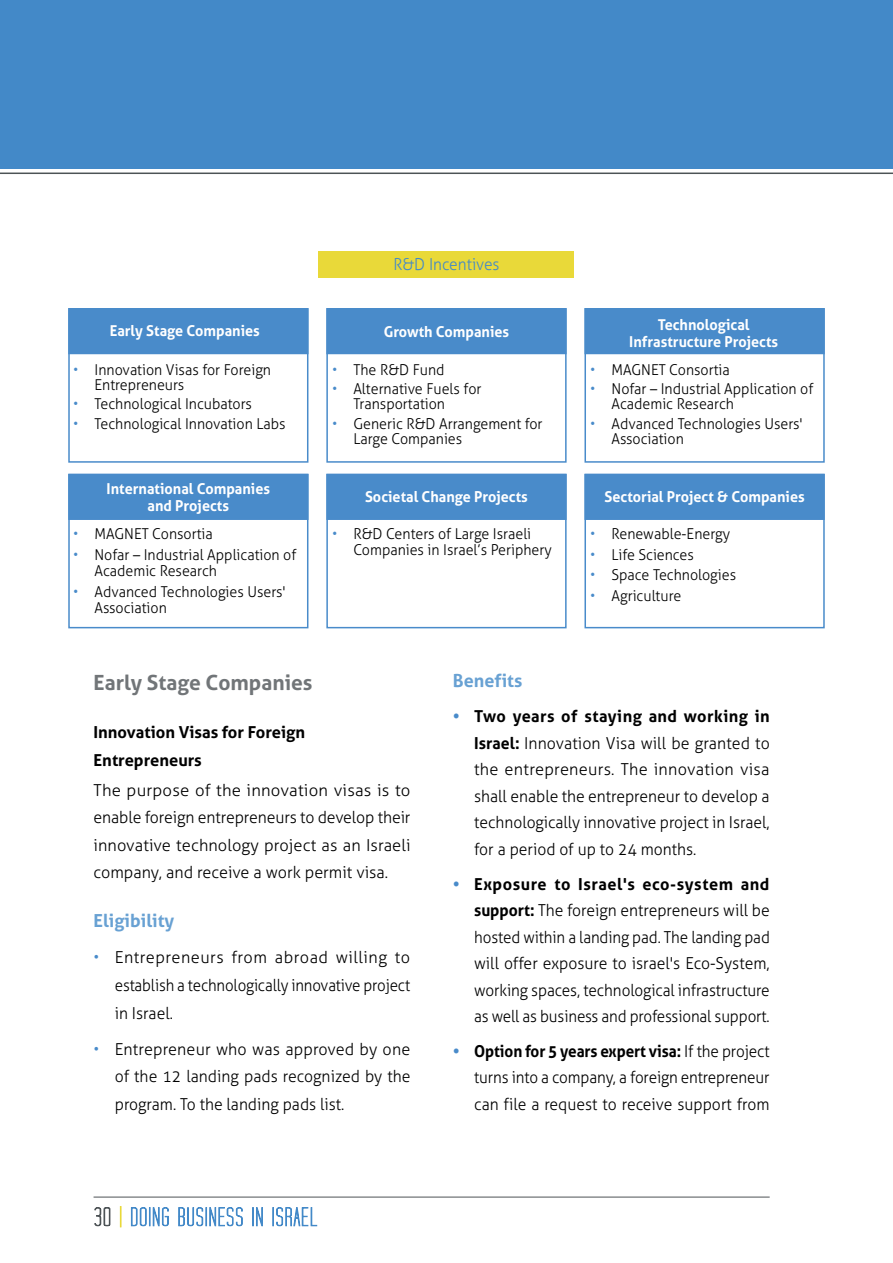
<style>
.page{position:relative;width:893px;height:1263px;background:#fff}
.page>*{position:absolute;margin:0;border:0;box-sizing:border-box;transform-origin:0 0}
.t1{font:700 21px "Aller";color:#717578}
.t2{font:700 18px "Aller";color:#68a1d3}
.t3{font:300 16.5px/27.6px "Aller";color:#000;text-align:justify}
.t4{font:300 16.5px/26.4px "Aller";color:#000;text-align:justify;scale:.95 1}
.t5{font:300 16.5px/26.4px "Aller";color:#000;text-align:justify;scale:.96 1}
.t6{font:300 16.5px/26.4px "Aller";color:#000;text-align:justify;scale:.93 1}
.t7{font:700 16.5px/27.6px "Aller";color:#000}
.t8{font:300 16.5px "Aller";color:#4389c8;scale:.94 1}
.t9{font:300 15px/15px "Aller";color:#000;scale:.95 1}
.t10{font:700 15px/16.5px "Aller";color:#fff;text-align:center;scale:.96 1}
.s1{color:#498bca}
.s2{font-weight:700;color:#498bca}
.s3{font-weight:700}
</style>
<div class="page">
<svg style="left:95px;top:1207px;width:15px;height:19px"></svg>
<svg style="left:120px;top:1206px;width:1px;height:21px"></svg>
<svg style="left:131px;top:1207px;width:37px;height:19px"></svg>
<svg style="left:179px;top:1207px;width:63px;height:19px"></svg>
<svg style="left:253px;top:1207px;width:10px;height:19px"></svg>
<svg style="left:273px;top:1207px;width:44px;height:19px"></svg>
<hr style="left:94px;top:1197px;width:676px;height:1px;background:#4d5356">
<div style="left:0;top:0;width:893px;height:168px;background:#4389c8"></div>
<hr style="left:0;top:173px;width:893px;height:1px;background:#4d5356">
<div style="left:319px;top:251px;width:255px;height:26px;background:#e9d939"></div>
<div style="left:68px;top:474px;width:240px;height:154px;border:2px solid #498bca"></div>
<div style="left:68px;top:474px;width:240px;height:46px;background:#498bca"></div>
<div style="left:326px;top:474px;width:241px;height:154px;border:2px solid #498bca"></div>
<div style="left:326px;top:474px;width:241px;height:46px;background:#498bca"></div>
<div style="left:584px;top:474px;width:241px;height:154px;border:2px solid #498bca"></div>
<div style="left:584px;top:474px;width:241px;height:46px;background:#498bca"></div>
<div style="left:68px;top:308px;width:240px;height:155px;border:2px solid #498bca"></div>
<div style="left:68px;top:308px;width:240px;height:46px;background:#498bca"></div>
<div style="left:584px;top:308px;width:241px;height:155px;border:2px solid #498bca"></div>
<div style="left:584px;top:308px;width:241px;height:46px;background:#498bca"></div>
<div style="left:326px;top:308px;width:241px;height:155px;border:2px solid #498bca"></div>
<div style="left:326px;top:308px;width:241px;height:46px;background:#498bca"></div>
<p class="t10" style="left:110px;top:322px;width:158px">Early Stage Companies</p>
<p class="t9" style="left:95px;top:362px;width:187px;text-indent:-21px"><span class="s1">•</span> Innovation Visas for Foreign<br>Entrepreneurs</p>
<p class="t9" style="left:73px;top:397px;width:190px"><span class="s1">•</span> Technological Incubators</p>
<p class="t9" style="left:73px;top:416px;width:225px"><span class="s1">•</span> Technological Innovation Labs</p>
<p class="t8" style="left:393px;top:254px;width:114px">R&amp;D Incentives</p>
<p class="t10" style="left:384px;top:323px;width:132px">Growth Companies</p>
<p class="t9" style="left:332px;top:362px;width:120px"><span class="s1">•</span> The R&amp;D Fund</p>
<p class="t9" style="left:353px;top:382px;width:136px;text-indent:-21px"><span class="s1">•</span> Alternative Fuels for<br>Transportation</p>
<p class="t9" style="left:353px;top:416px;width:201px;text-indent:-21px"><span class="s1">•</span> Generic R&amp;D Arrangement for<br>Large Companies</p>
<p class="t10" style="left:629px;top:317px;width:157px">Technological<br>Infrastructure Projects</p>
<p class="t9" style="left:590px;top:362px;width:148px"><span class="s1">•</span> MAGNET Consortia</p>
<p class="t9" style="left:611px;top:382px;width:214px;text-indent:-21px"><span class="s1">•</span> Nofar – Industrial Application of<br>Academic Research</p>
<p class="t9" style="left:611px;top:416px;width:203px;text-indent:-21px"><span class="s1">•</span> Advanced Technologies Users'<br>Association</p>
<p class="t10" style="left:107px;top:480px;width:172px">International Companies and Projects</p>
<p class="t10" style="left:365px;top:489px;width:171px">Societal Change Projects</p>
<p class="t10" style="left:604px;top:489px;width:210px">Sectorial Project &amp; Companies</p>
<p class="t9" style="left:73px;top:526px;width:148px"><span class="s1">•</span> MAGNET Consortia</p>
<p class="t9" style="left:95px;top:546px;width:214px;line-height:16.5px;text-indent:-21px"><span class="s1">•</span> Nofar – Industrial Application of<br>Academic Research</p>
<p class="t9" style="left:95px;top:583px;width:203px;line-height:16.5px;text-indent:-21px"><span class="s1">•</span> Advanced Technologies Users'<br>Association</p>
<p class="t9" style="left:353px;top:525px;width:210px;line-height:16.5px;text-indent:-21px"><span class="s1">•</span> R&amp;D Centers of Large Israeli<br>Companies in Israel’s Periphery</p>
<p class="t9" style="left:590px;top:526px;width:149px"><span class="s1">•</span> Renewable-Energy</p>
<p class="t9" style="left:590px;top:547px;width:111px"><span class="s1">•</span> Life Sciences</p>
<p class="t9" style="left:590px;top:567px;width:155px"><span class="s1">•</span> Space Technologies</p>
<p class="t9" style="left:590px;top:588px;width:97px"><span class="s1">•</span> Agriculture</p>
<h1 class="t1" style="left:94px;top:669px;width:221px">Early Stage Companies</h1>
<p class="t7" style="left:94px;top:719px;width:213px">Innovation Visas for Foreign<br>Entrepreneurs</p>
<p class="t3" style="left:94px;top:776px;width:318px">The purpose of the innovation visas is to enable foreign entrepreneurs to develop their innovative technology project as an Israeli company, and receive a work permit visa.</p>
<p class="t2" style="left:94px;top:910px;width:82px">Eligibility</p>
<p class="t3" style="left:115px;top:944px;width:297px;text-indent:-21px"><span class="s1">•</span> Entrepreneurs from abroad willing to establish a technologically innovative project in Israel.</p>
<p class="t3" style="left:115px;top:1035px;width:297px;text-indent:-21px"><span class="s1">•</span> Entrepreneur who was approved by one of the 12 landing pads recognized by the program. To the landing pads list.</p>
<p class="t2" style="left:453px;top:670px;width:71px">Benefits</p>
<p class="t5" style="left:474px;top:703px;width:309px;text-indent:-21px"><span class="s2">•</span> <span class="s3">Two years of staying and working in Israel:</span> Innovation Visa will be granted to the entrepreneurs. The innovation visa shall enable the entrepreneur to develop a technologically innovative project in Israel, for a period of up to 24 months.</p>
<p class="t4" style="left:474px;top:870px;width:313px;text-indent:-21px"><span class="s2">•</span> <span class="s3">Exposure to Israel's eco-system and support:</span> The foreign entrepreneurs will be hosted within a landing pad. The landing pad will offer exposure to israel's Eco-System, working spaces, technological infrastructure as well as business and professional support.</p>
<p class="t6" style="left:474px;top:1038px;width:319px;text-indent:-21px"><span class="s2">•</span> <span class="s3">Option for 5 years expert visa:</span> If the project turns into a company, a foreign entrepreneur can file a request to receive support from</p>
</div>
